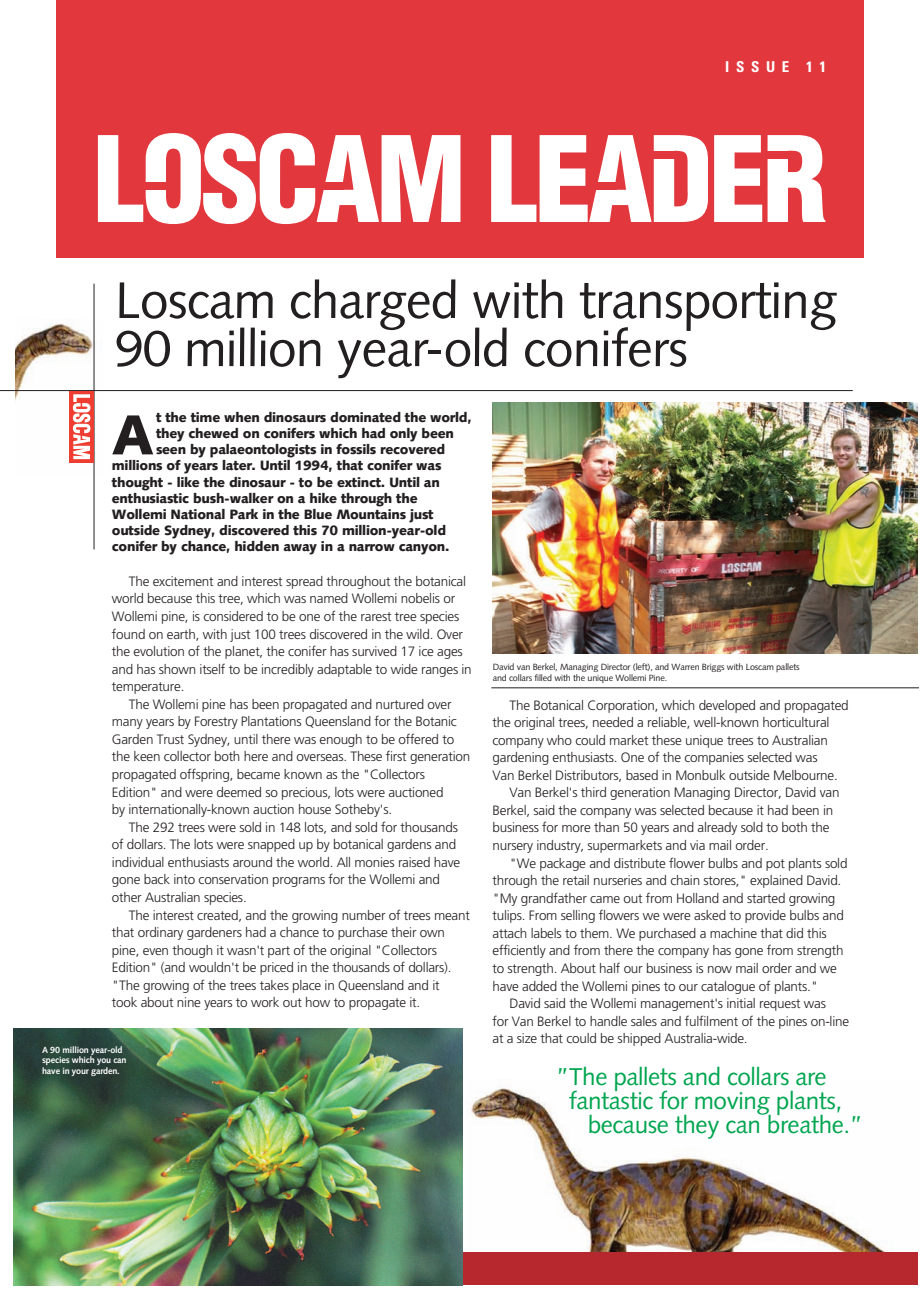
<style>
.page{position:relative;width:920px;height:1290px;background:#fff}
.page>*{position:absolute;margin:0;border:0;box-sizing:border-box;transform-origin:0 0}
.t1{font:900 56.25px "Syntax";color:#231f20}
.t2{font:51.3px/48.2px "Syntax";letter-spacing:-.015em;color:#231f20}
.t3{font:24.3px "Syntax";letter-spacing:-.015em;color:#00a54f}
.t4{font:700 condensed 15px "Univers";letter-spacing:.445em;color:#fff}
.t5{font:300 13.5px/17.5px "Frutiger";letter-spacing:-.015em;color:#231f20}
.t6{font:900 13.5px "Syntax";letter-spacing:-.02em;color:#231f20}
.t7{font:9px/10.8px "Syntax";letter-spacing:-.015em;color:#231f20}
.t8{font:700 9px/10.8px "Syntax";letter-spacing:-.015em;color:#fff}
</style>
<div class="page">
<img style="left:0;top:0;width:919px;height:1286px">
<p class="t4" style="left:725px;top:62px;width:102px">ISSUE 11</p>
<h2 class="t2" style="left:115px;top:281px;width:723px">Loscam charged with transporting<br>90 million year-old conifers</h2>
<h1 class="t1" style="left:112px;top:412px;width:43px">A</h1>
<p class="t6" style="left:156px;top:412px;width:317px">t the time when dinosaurs dominated the world,</p>
<p class="t6" style="left:156px;top:428px;width:299px">they chewed on conifers which had only been</p>
<p class="t6" style="left:156px;top:444px;width:290px">seen by palaeontologists in fossils recovered</p>
<p class="t6" style="left:112px;top:460px;width:331px">millions of years later. Until 1994, that conifer was</p>
<p class="t6" style="left:112px;top:476px;width:329px">thought - like the dinosaur - to be extinct. Until an</p>
<p class="t6" style="left:112px;top:492px;width:307px">enthusiastic bush-walker on a hike through the</p>
<p class="t6" style="left:112px;top:508px;width:323px">Wollemi National Park in the Blue Mountains just</p>
<p class="t6" style="left:112px;top:524px;width:335px">outside Sydney, discovered this 70 million-year-old</p>
<p class="t6" style="left:112px;top:540px;width:339px">conifer by chance, hidden away in a narrow canyon.</p>
<p class="t5" style="left:112px;top:573px;width:361px;text-indent:17px">The excitement and interest spread throughout the botanical world because this tree, which was named Wollemi nobelis or Wollemi pine, is considered to be one of the rarest tree species found on earth, with just 100 trees discovered in the wild. Over the evolution of the planet, the conifer has survived 17 ice ages and has shown itself to be incredibly adaptable to wide ranges in temperature.</p>
<p class="t5" style="left:112px;top:696px;width:360px;text-indent:17px">The Wollemi pine has been propagated and nurtured over many years by Forestry Plantations Queensland for the Botanic Garden Trust Sydney, until there was enough to be offered to the keen collector both here and overseas. These first generation propagated offspring, became known as the "Collectors Edition" and were deemed so precious, lots were auctioned<br>by internationally-known auction house Sotheby's.</p>
<p class="t5" style="left:112px;top:819px;width:350px;text-indent:17px">The 292 trees were sold in 148 lots, and sold for thousands of dollars. The lots were snapped up by botanical gardens and individual enthusiasts around the world. All monies raised have gone back into conservation programs for the Wollemi and other Australian species.</p>
<p class="t5" style="left:112px;top:907px;width:359px;text-indent:17px">The interest created, and the growing number of trees meant that ordinary gardeners had a chance to purchase their own pine, even though it wasn't part of the original "Collectors Edition" (and wouldn't be priced in the thousands of dollars). "The growing of the trees takes place in Queensland and it<br>took about nine years to work out how to propagate it.</p>
<p class="t8" style="left:42px;top:1044px;width:86px">A 90 million year-old species which you can have in your garden.</p>
<p class="t7" style="left:492px;top:662px;width:308px">David van Berkel, Managing Director (left), and Warren Briggs with Loscam pallets and collars filled with the unique Wollemi Pine.</p>
<p class="t5" style="left:509px;top:697px;width:340px">The Botanical Corporation, which developed and propagated</p>
<p class="t5" style="left:492px;top:714px;width:338px">the original trees, needed a reliable, well-known horticultural</p>
<p class="t5" style="left:492px;top:732px;width:337px">company who could market these unique trees to Australian</p>
<p class="t5" style="left:492px;top:749px;width:326px">gardening enthusiasts. One of the companies selected was</p>
<p class="t5" style="left:492px;top:767px;width:347px">Van Berkel Distributors, based in Monbulk outside Melbourne.</p>
<p class="t5" style="left:509px;top:784px;width:331px">Van Berkel's third generation Managing Director, David van</p>
<p class="t5" style="left:492px;top:802px;width:342px">Berkel, said the company was selected because it had been in</p>
<p class="t5" style="left:492px;top:820px;width:338px">business for more than 50 years and already sold to both the</p>
<p class="t5" style="left:492px;top:837px;width:278px">nursery industry, supermarkets and via mail order.</p>
<p class="t5" style="left:509px;top:855px;width:339px">"We package and distribute flower bulbs and pot plants sold</p>
<p class="t5" style="left:492px;top:872px;width:350px">through the retail nurseries and chain stores," explained David.</p>
<p class="t5" style="left:492px;top:890px;width:344px">"My grandfather came out from Holland and started growing</p>
<p class="t5" style="left:492px;top:907px;width:353px">tulips. From selling flowers we were asked to provide bulbs and</p>
<p class="t5" style="left:492px;top:925px;width:335px">attach labels to them. We purchased a machine that did this</p>
<p class="t5" style="left:492px;top:942px;width:352px">efficiently and from there the company has gone from strength</p>
<p class="t5" style="left:492px;top:960px;width:346px">to strength. About half our business is now mail order and we</p>
<p class="t5" style="left:492px;top:978px;width:327px">have added the Wollemi pines to our catalogue of plants."</p>
<p class="t5" style="left:509px;top:995px;width:318px">David said the Wollemi management's initial request was</p>
<p class="t5" style="left:492px;top:1013px;width:358px">for Van Berkel to handle sales and fulfilment of the pines on-line</p>
<p class="t5" style="left:492px;top:1030px;width:256px">at a size that could be shipped Australia-wide.</p>
<h3 class="t3" style="left:556px;top:1066px;width:272px">”The pallets and collars are</h3>
<h3 class="t3" style="left:568px;top:1090px;width:275px">fantastic for moving plants,</h3>
<h3 class="t3" style="left:587px;top:1114px;width:277px">because they can breathe.”</h3>
</div>
